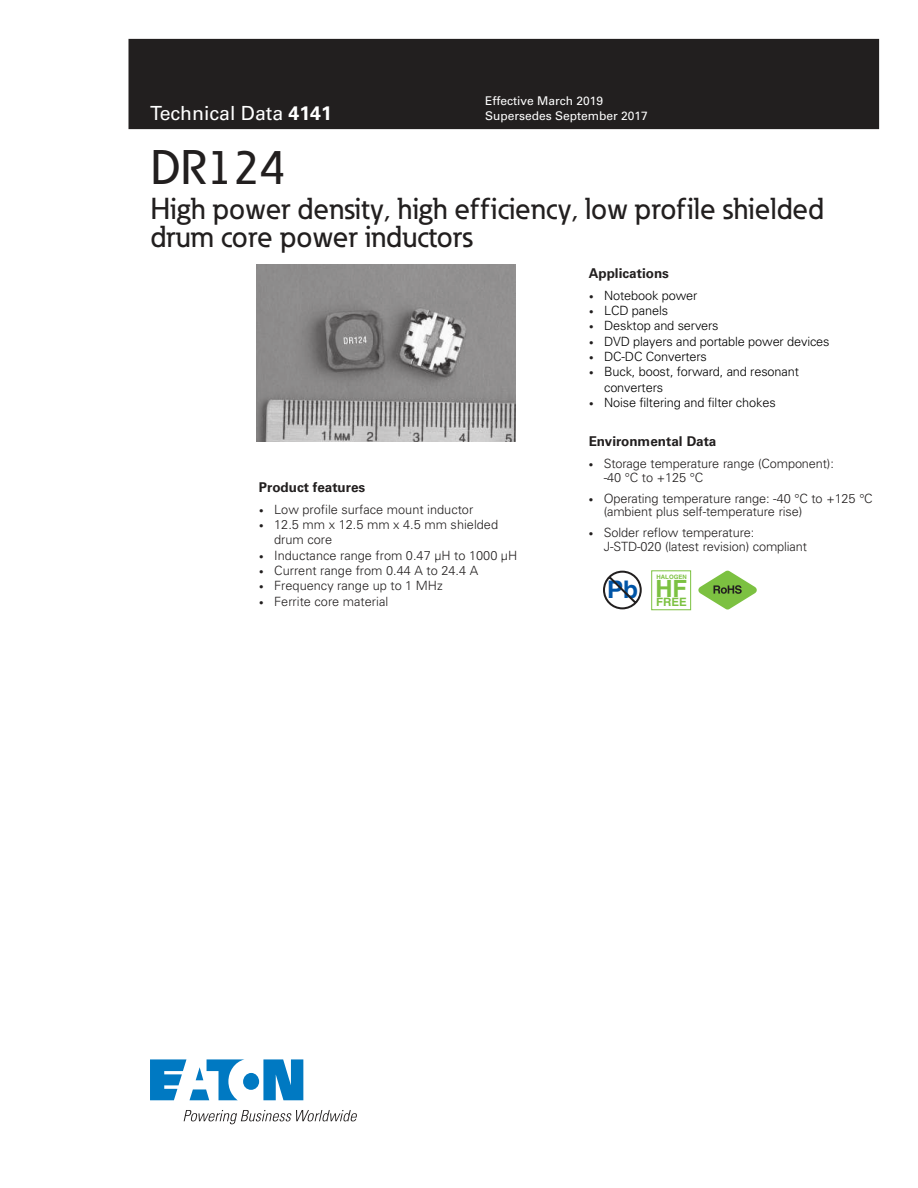
<style>
.page{position:relative;width:918px;height:1188px;background:#fff}
.page>*{position:absolute;margin:0;border:0;box-sizing:border-box;transform-origin:0 0}
.t1{font:500 48px "Eaton";color:#221f1f}
.t2{font:500 30px/28.5px "Eaton";color:#221f1f}
.t3{font:700 24.3px "Helvetica";color:#0054a6}
.t4{font:700 23.7px "Helvetica";color:#7cc141}
.t5{font:19.5px "Univers LT Std";color:#fff}
.t6{font:700 13.5px "Univers LT Std";color:#221f1f}
.t7{font:300 12.75px/14.2px "Univers";letter-spacing:-.01em;color:#221f1f}
.t8{font:300 12.75px/15.3px "Univers";letter-spacing:-.01em;color:#000}
.t9{font:12px/14.4px "Univers LT Std";color:#fff}
.t10{font:700 11.55px "Helvetica";color:#7cc141}
.t11{font:700 6px "Helvetica";color:#7cc141}
.s1{font-weight:700}
.s2{font-size:9px}
.s3{font-size:9px;color:#221f1f}
</style>
<div class="page">
<svg style="left:150px;top:1059px;width:153px;height:41px"></svg>
<svg style="left:184px;top:1110px;width:173px;height:14px"></svg>
<div style="left:129px;top:39px;width:750px;height:90px;background:#221f1f"></div>
<svg style="left:603px;top:571px;width:39px;height:38px"></svg>
<div style="left:652px;top:571px;width:39px;height:39px;border:1px solid #7cc141"></div>
<svg style="left:698px;top:571px;width:59px;height:39px"></svg>
<img style="left:257px;top:264px;width:258px;height:178px">
<h3 class="t5" style="left:150px;top:102px;width:183px">Technical Data <span class="s1">4141</span></h3>
<p class="t9" style="left:485px;top:95px;width:164px">Effective March 2019<br>Supersedes September 2017</p>
<h1 class="t1" style="left:150px;top:138px;width:137px">DR124</h1>
<h2 class="t2" style="left:150px;top:194px;width:675px">High power density, high efficiency, low profile shielded drum core power inductors</h2>
<p class="t6" style="left:259px;top:479px;width:108px">Product features</p>
<p class="t7" style="left:259px;top:502px;width:216px"><span class="s2">•</span> Low profile surface mount inductor</p>
<p class="t7" style="left:274px;top:517px;width:225px;line-height:15.3px;text-indent:-15px"><span class="s2">•</span> 12.5 mm x 12.5 mm x 4.5 mm shielded drum core</p>
<p class="t7" style="left:259px;top:548px;width:260px"><span class="s2">•</span> Inductance range from 0.47 µH to 1000 µH</p>
<p class="t7" style="left:259px;top:563px;width:221px"><span class="s2">•</span> Current range from 0.44 A to 24.4 A</p>
<p class="t7" style="left:259px;top:579px;width:185px"><span class="s2">•</span> Frequency range up to 1 MHz</p>
<p class="t7" style="left:259px;top:594px;width:131px"><span class="s2">•</span> Ferrite core material</p>
<p class="t6" style="left:589px;top:268px;width:82px">Applications</p>
<p class="t8" style="left:589px;top:288px;width:110px"><span class="s3">•</span> Notebook power</p>
<p class="t8" style="left:589px;top:303px;width:81px"><span class="s3">•</span> LCD panels</p>
<p class="t8" style="left:589px;top:318px;width:131px"><span class="s3">•</span> Desktop and servers</p>
<p class="t8" style="left:589px;top:334px;width:242px"><span class="s3">•</span> DVD players and portable power devices</p>
<p class="t8" style="left:589px;top:349px;width:119px"><span class="s3">•</span> DC-DC Converters</p>
<p class="t8" style="left:604px;top:364px;width:196px;text-indent:-15px"><span class="s3">•</span> Buck, boost, forward, and resonant converters</p>
<p class="t8" style="left:589px;top:395px;width:188px"><span class="s3">•</span> Noise filtering and filter chokes</p>
<p class="t6" style="left:589px;top:436px;width:129px">Environmental Data</p>
<p class="t7" style="left:604px;top:457px;width:232px;text-indent:-15px"><span class="s2">•</span> Storage temperature range (Component): -40 °C to +125 °C</p>
<p class="t7" style="left:604px;top:492px;width:271px;line-height:13.8px;text-indent:-15px"><span class="s2">•</span> Operating temperature range: -40 °C to +125 °C (ambient plus self-temperature rise)</p>
<p class="t7" style="left:604px;top:526px;width:205px;text-indent:-15px"><span class="s2">•</span> Solder reflow temperature:<br>J-STD-020 (latest revision) compliant</p>
<h3 class="t3" style="left:607px;top:576px;width:33px">Pb</h3>
<p class="t11" style="left:657px;top:573px;width:32px">HALOGEN</p>
<h3 class="t4" style="left:655px;top:575px;width:33px">HF</h3>
<p class="t10" style="left:656px;top:595px;width:32px">FREE</p>
</div>
